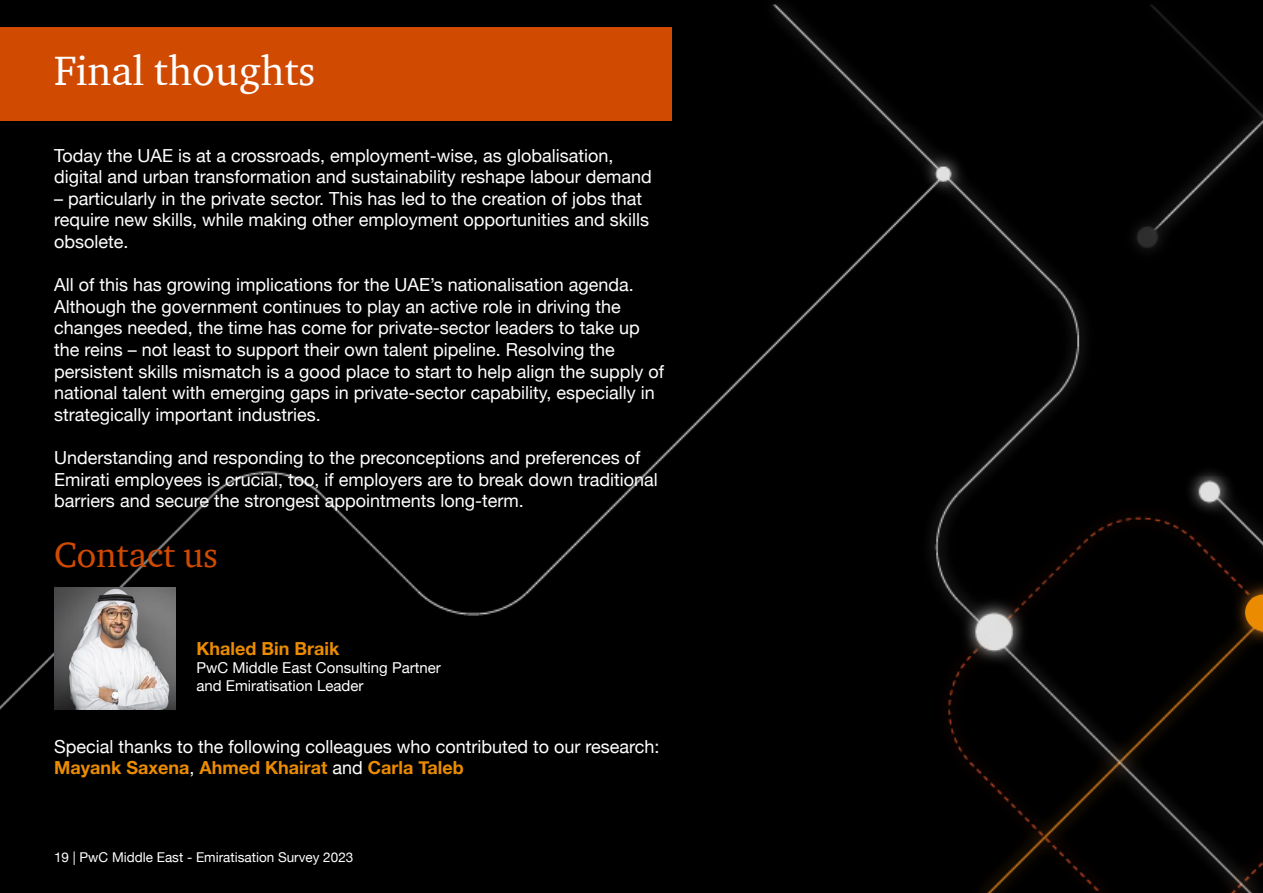
<style>
.page{position:relative;width:1263px;height:893px;background:#fff}
.page>*{position:absolute;margin:0;border:0;box-sizing:border-box;transform-origin:0 0}
.t1{font:42px "ITC Charter Com";color:#fff}
.t2{font:36px "ITC Charter Com";color:#d04a02}
.t3{font:18px/21.6px "Helvetica Neue";color:#fff}
.Paragraph_Style_1{font:700 18px "Helvetica Neue";color:#eb8c00}
.t4{font:15px/18px "Helvetica Neue";color:#fff}
.Paragraph_Style_1-2{font:13.5px "Helvetica Neue";color:#fff}
.s1{font-weight:400;color:#fff}
</style>
<div class="page">
<img style="left:0;top:0;width:1263px;height:893px">
<img style="left:54px;top:588px;width:121px;height:121px">
<svg style="left:1245px;top:542px;width:18px;height:351px;background:#1a0f01"></svg>
<p class="t1" style="left:54px;top:45px;width:263px">Final thoughts</p>
<p class="t3" style="left:54px;top:146px;width:599px">Today the UAE is at a crossroads, employment-wise, as globalisation, digital and urban transformation and sustainability reshape labour demand</p>
<p class="t3" style="left:54px;top:189px;width:597px">– particularly in the private sector. This has led to the creation of jobs that require new skills, while making other employment opportunities and skills obsolete.</p>
<p class="t3" style="left:54px;top:275px;width:612px">All of this has growing implications for the UAE’s nationalisation agenda.<br>Although the government continues to play an active role in driving the changes needed, the time has come for private-sector leaders to take up the reins – not least to support their own talent pipeline. Resolving the persistent skills mismatch is a good place to start to help align the supply of national talent with emerging gaps in private-sector capability, especially in strategically important industries.</p>
<p class="t3" style="left:54px;top:448px;width:605px">Understanding and responding to the preconceptions and preferences of<br>Emirati employees is crucial, too, if employers are to break down traditional barriers and secure the strongest appointments long-term.</p>
<p class="t2" style="left:54px;top:532px;width:166px">Contact us</p>
<p class="Paragraph_Style_1" style="left:196px;top:635px;width:144px">Khaled Bin Braik</p>
<p class="t4" style="left:196px;top:660px;width:246px">PwC Middle East Consulting Partner and Emiratisation Leader</p>
<p class="t3" style="left:54px;top:737px;width:607px">Special thanks to the following colleagues who contributed to our research:</p>
<p class="Paragraph_Style_1" style="left:54px;top:754px;width:411px">Mayank Saxena<span class="s1">,</span> Ahmed Khairat <span class="s1">and</span> Carla Taleb</p>
<p class="Paragraph_Style_1-2" style="left:54px;top:848px;width:301px">19 | PwC Middle East - Emiratisation Survey 2023</p>
</div>
